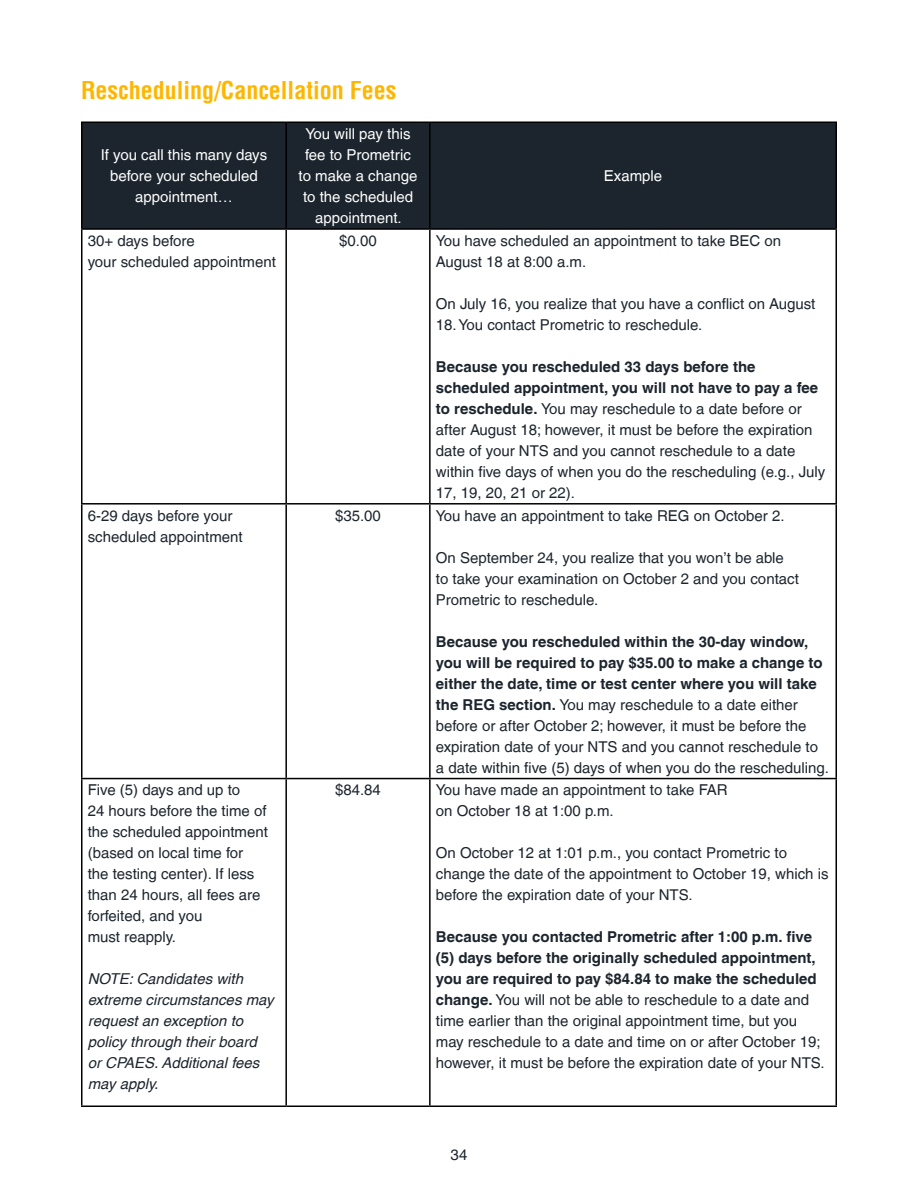
<style>
.page{position:relative;width:918px;height:1188px;background:#fff}
.page>*{position:absolute;margin:0;border:0;box-sizing:border-box;transform-origin:0 0}
.t1{font:700 condensed 24px "Helvetica LT";color:#ffb600}
.t2{font:15px/21px "Helvetica LT";color:#1c252d}
.t3{font:15px/21px "Helvetica LT";color:#fff;text-align:center}
.t4{font:italic 15px/21px "Helvetica LT";color:#1c252d}
.s1{font-weight:700}
</style>
<div class="page">
<div style="left:82px;top:123px;width:754px;height:105px;background:#1c252d"></div>
<hr style="left:81px;top:122px;width:205px;height:1px;background:#000">
<hr style="left:81px;top:123px;width:1px;height:105px;background:#000">
<hr style="left:286px;top:122px;width:144px;height:1px;background:#000">
<hr style="left:285px;top:123px;width:2px;height:105px;background:#000">
<hr style="left:430px;top:122px;width:407px;height:1px;background:#000">
<hr style="left:429px;top:123px;width:2px;height:105px;background:#000">
<hr style="left:836px;top:123px;width:1px;height:105px;background:#000">
<hr style="left:81px;top:228px;width:205px;height:2px;background:#000">
<hr style="left:81px;top:230px;width:1px;height:273px;background:#000">
<hr style="left:286px;top:228px;width:144px;height:2px;background:#000">
<hr style="left:285px;top:230px;width:2px;height:273px;background:#000">
<hr style="left:430px;top:228px;width:407px;height:2px;background:#000">
<hr style="left:429px;top:230px;width:2px;height:273px;background:#000">
<hr style="left:836px;top:230px;width:1px;height:273px;background:#000">
<hr style="left:81px;top:503px;width:205px;height:2px;background:#000">
<hr style="left:81px;top:505px;width:1px;height:273px;background:#000">
<hr style="left:286px;top:503px;width:144px;height:2px;background:#000">
<hr style="left:285px;top:505px;width:2px;height:273px;background:#000">
<hr style="left:430px;top:503px;width:407px;height:2px;background:#000">
<hr style="left:429px;top:505px;width:2px;height:273px;background:#000">
<hr style="left:836px;top:505px;width:1px;height:273px;background:#000">
<hr style="left:81px;top:778px;width:205px;height:1px;background:#000">
<hr style="left:81px;top:779px;width:1px;height:327px;background:#000">
<hr style="left:286px;top:778px;width:144px;height:1px;background:#000">
<hr style="left:285px;top:779px;width:2px;height:327px;background:#000">
<hr style="left:430px;top:778px;width:407px;height:1px;background:#000">
<hr style="left:429px;top:779px;width:2px;height:327px;background:#000">
<hr style="left:836px;top:779px;width:1px;height:327px;background:#000">
<hr style="left:81px;top:1106px;width:205px;height:1px;background:#000">
<hr style="left:286px;top:1106px;width:144px;height:1px;background:#000">
<hr style="left:430px;top:1106px;width:407px;height:1px;background:#000">
<h1 class="t1" style="left:81px;top:75px;width:317px">Rescheduling/Cancellation Fees</h1>
<p class="t3" style="left:101px;top:144px;width:168px">If you call this many days before your scheduled appointment…</p>
<p class="t3" style="left:299px;top:123px;width:120px">You will pay this fee to Prometric to make a change to the scheduled appointment.</p>
<p class="t3" style="left:604px;top:165px;width:60px">Example</p>
<p class="t2" style="left:88px;top:230px;width:190px">30+ days before<br>your scheduled appointment</p>
<p class="t2" style="left:339px;top:230px;width:39px">$0.00</p>
<p class="t2" style="left:436px;top:230px;width:347px">You have scheduled an appointment to take BEC on<br>August 18 at 8:00 a.m.</p>
<p class="t2" style="left:436px;top:293px;width:381px">On July 16, you realize that you have a conflict on August</p>
<p class="t2" style="left:436px;top:314px;width:268px">18. You contact Prometric to reschedule.</p>
<p class="t2" style="left:436px;top:356px;width:391px"><span class="s1">Because you rescheduled 33 days before the scheduled appointment, you will not have to pay a fee to reschedule.</span> You may reschedule to a date before or after August 18; however, it must be before the expiration date of your NTS and you cannot reschedule to a date within five days of when you do the rescheduling (e.g., July 17, 19, 20, 21 or 22).</p>
<p class="t2" style="left:88px;top:505px;width:157px">6-29 days before your scheduled appointment</p>
<p class="t2" style="left:335px;top:505px;width:47px">$35.00</p>
<p class="t2" style="left:436px;top:505px;width:350px">You have an appointment to take REG on October 2.</p>
<p class="t2" style="left:436px;top:547px;width:365px">On September 24, you realize that you won’t be able to take your examination on October 2 and you contact<br>Prometric to reschedule.</p>
<p class="t2" style="left:436px;top:631px;width:395px"><span class="s1">Because you rescheduled within the 30-day window, you will be required to pay $35.00 to make a change to either the date, time or test center where you will take the REG section.</span> You may reschedule to a date either before or after October 2; however, it must be before the expiration date of your NTS and you cannot reschedule to a date within five (5) days of when you do the rescheduling.</p>
<p class="t2" style="left:88px;top:780px;width:182px">Five (5) days and up to<br>24 hours before the time of the scheduled appointment (based on local time for<br>the testing center). If less than 24 hours, all fees are forfeited, and you<br>must reapply.</p>
<p class="t4" style="left:88px;top:969px;width:187px">NOTE: Candidates with extreme circumstances may request an exception to policy through their board or CPAES. Additional fees may apply.</p>
<p class="t2" style="left:335px;top:780px;width:47px">$84.84</p>
<p class="t2" style="left:436px;top:780px;width:293px">You have made an appointment to take FAR on October 18 at 1:00 p.m.</p>
<p class="t2" style="left:436px;top:843px;width:394px">On October 12 at 1:01 p.m., you contact Prometric to change the date of the appointment to October 19, which is before the expiration date of your NTS.</p>
<p class="t2" style="left:436px;top:927px;width:390px"><span class="s1">Because you contacted Prometric after 1:00 p.m. five (5) days before the originally scheduled appointment, you are required to pay $84.84 to make the scheduled change.</span> You will not be able to reschedule to a date and time earlier than the original appointment time, but you may reschedule to a date and time on or after October 19; however, it must be before the expiration date of your NTS.</p>
<p class="t2" style="left:451px;top:1144px;width:18px">34</p>
</div>
